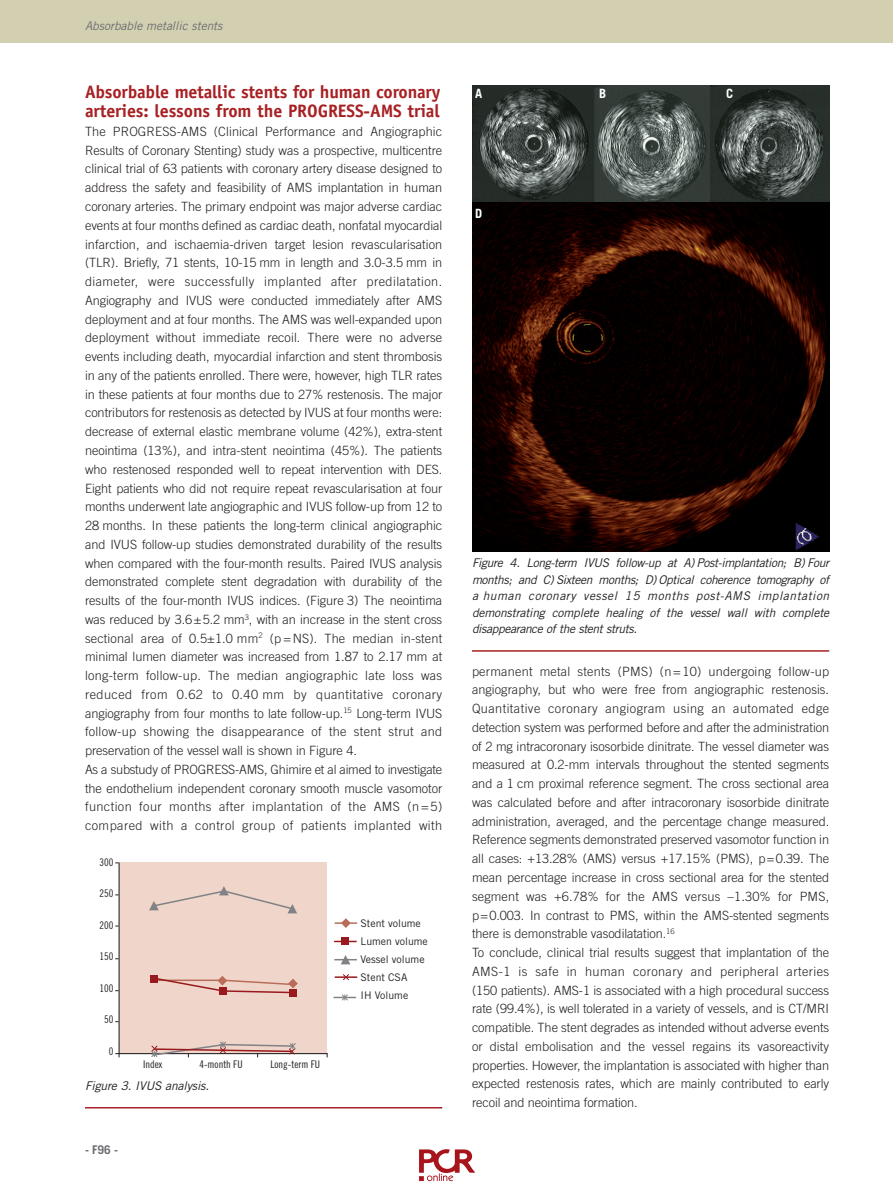
<style>
.page{position:relative;width:893px;height:1192px;background:#fff}
.page>*{position:absolute;margin:0;border:0;box-sizing:border-box;transform-origin:0 0}
.t1{font:700 18px/18.8px "Officina Sans Std";letter-spacing:-.01em;color:#a72023}
.t2{font:300 12.75px/18.8px "Trade Gothic LT Std";letter-spacing:-.005em;color:#231f20}
.t3{font:700 12.75px "Trade Gothic LT Std";color:#fff}
.t4{font:italic 12px/16.5px "Trade Gothic LT Std";letter-spacing:-.01em;color:#231f20;text-align:justify}
.t5{font:italic 12px "Trade Gothic LT Std";letter-spacing:-.005em;color:#6c6d70}
.t6{font:700 12px "Trade Gothic LT Std";color:#6c6d70}
.t7{font:10.5px/18px "Trade Gothic LT Std";color:#231f20}
.t8{font:10.5px "Trade Gothic LT Std Cn 18";color:#231f20}
</style>
<div class="page">
<div style="left:0;top:0;width:893px;height:43px;background:#d3d0b2"></div>
<hr style="left:85px;top:1106px;width:357px;height:2px;background:#a72023">
<svg style="left:115px;top:551px;width:696px;height:506px"></svg>
<hr style="left:472px;top:650px;width:357px;height:1px;background:#a72023">
<img style="left:472px;top:85px;width:357px;height:466px">
<img style="left:419px;top:1149px;width:56px;height:33px">
<p class="t5" style="left:85px;top:21px;width:139px">Absorbable metallic stents</p>
<h1 class="t1" style="left:85px;top:84px;width:357px">Absorbable metallic stents for human coronary arteries: lessons from the PROGRESS-AMS trial</h1>
<p class="t2" style="left:85px;top:123px;width:359px">The PROGRESS-AMS (Clinical Performance and Angiographic Results of Coronary Stenting) study was a prospective, multicentre clinical trial of 63 patients with coronary artery disease designed to address the safety and feasibility of AMS implantation in human coronary arteries. The primary endpoint was major adverse cardiac events at four months defined as cardiac death, nonfatal myocardial infarction, and ischaemia-driven target lesion revascularisation (TLR). Briefly, 71 stents, 10-15 mm in length and 3.0-3.5 mm in diameter, were successfully implanted after predilatation.<br>Angiography and IVUS were conducted immediately after AMS deployment and at four months. The AMS was well-expanded upon deployment without immediate recoil. There were no adverse events including death, myocardial infarction and stent thrombosis in any of the patients enrolled. There were, however, high TLR rates in these patients at four months due to 27% restenosis. The major contributors for restenosis as detected by IVUS at four months were: decrease of external elastic membrane volume (42%), extra-stent neointima (13%), and intra-stent neointima (45%). The patients who restenosed responded well to repeat intervention with DES.<br>Eight patients who did not require repeat revascularisation at four months underwent late angiographic and IVUS follow-up from 12 to 28 months. In these patients the long-term clinical angiographic and IVUS follow-up studies demonstrated durability of the results when compared with the four-month results. Paired IVUS analysis demonstrated complete stent degradation with durability of the results of the four-month IVUS indices. (Figure 3) The neointima was reduced by 3.6±5.2 mm<sup>3</sup>, with an increase in the stent cross sectional area of 0.5±1.0 mm<sup>2</sup> (p =NS). The median in-stent minimal lumen diameter was increased from 1.87 to 2.17 mm at long-term follow-up. The median angiographic late loss was reduced from 0.62 to 0.40 mm by quantitative coronary angiography from four months to late follow-up.<sup>15</sup> Long-term IVUS follow-up showing the disappearance of the stent strut and preservation of the vessel wall is shown in Figure 4.<br>As a substudy of PROGRESS-AMS, Ghimire et al aimed to investigate the endothelium independent coronary smooth muscle vasomotor function four months after implantation of the AMS (n=5) compared with a control group of patients implanted with</p>
<p class="t8" style="left:99px;top:857px;width:15px">300</p>
<p class="t8" style="left:99px;top:889px;width:15px">250</p>
<p class="t8" style="left:99px;top:920px;width:15px">200</p>
<p class="t8" style="left:99px;top:952px;width:15px">150</p>
<p class="t8" style="left:99px;top:983px;width:15px">100</p>
<p class="t8" style="left:104px;top:1015px;width:11px">50</p>
<p class="t8" style="left:109px;top:1046px;width:6px">0</p>
<p class="t8" style="left:143px;top:1060px;width:21px">Index</p>
<p class="t8" style="left:199px;top:1060px;width:45px">4-month FU</p>
<p class="t8" style="left:270px;top:1060px;width:51px">Long-term FU</p>
<p class="t4" style="left:85px;top:1078px;width:126px">Figure 3. IVUS analysis.</p>
<p class="t6" style="left:85px;top:1142px;width:34px">- F96 -</p>
<p class="t7" style="left:360px;top:913px;width:69px">Stent volume<br>Lumen volume<br>Vessel volume<br>Stent CSA<br>IH Volume</p>
<p class="t3" style="left:475px;top:86px;width:9px">A</p>
<p class="t3" style="left:475px;top:206px;width:9px">D</p>
<p class="t3" style="left:599px;top:86px;width:9px">B</p>
<p class="t3" style="left:726px;top:86px;width:9px">C</p>
<p class="t4" style="left:472px;top:555px;width:359px">Figure 4. Long-term IVUS follow-up at A) Post-implantation; B) Four months; and C) Sixteen months; D) Optical coherence tomography of a human coronary vessel 15 months post-AMS implantation demonstrating complete healing of the vessel wall with complete disappearance of the stent struts.</p>
<p class="t2" style="left:472px;top:662px;width:359px">permanent metal stents (PMS) (n=10) undergoing follow-up angiography, but who were free from angiographic restenosis.<br>Quantitative coronary angiogram using an automated edge detection system was performed before and after the administration of 2 mg intracoronary isosorbide dinitrate. The vessel diameter was measured at 0.2-mm intervals throughout the stented segments and a 1 cm proximal reference segment. The cross sectional area was calculated before and after intracoronary isosorbide dinitrate administration, averaged, and the percentage change measured.<br>Reference segments demonstrated preserved vasomotor function in all cases: +13.28% (AMS) versus +17.15% (PMS), p=0.39. The mean percentage increase in cross sectional area for the stented segment was +6.78% for the AMS versus –1.30% for PMS, p=0.003. In contrast to PMS, within the AMS-stented segments there is demonstrable vasodilatation.<sup>16<br></sup>To conclude, clinical trial results suggest that implantation of the AMS-1 is safe in human coronary and peripheral arteries (150 patients). AMS-1 is associated with a high procedural success rate (99.4%), is well tolerated in a variety of vessels, and is CT/MRI compatible. The stent degrades as intended without adverse events or distal embolisation and the vessel regains its vasoreactivity properties. However, the implantation is associated with higher than expected restenosis rates, which are mainly contributed to early recoil and neointima formation.</p>
</div>
